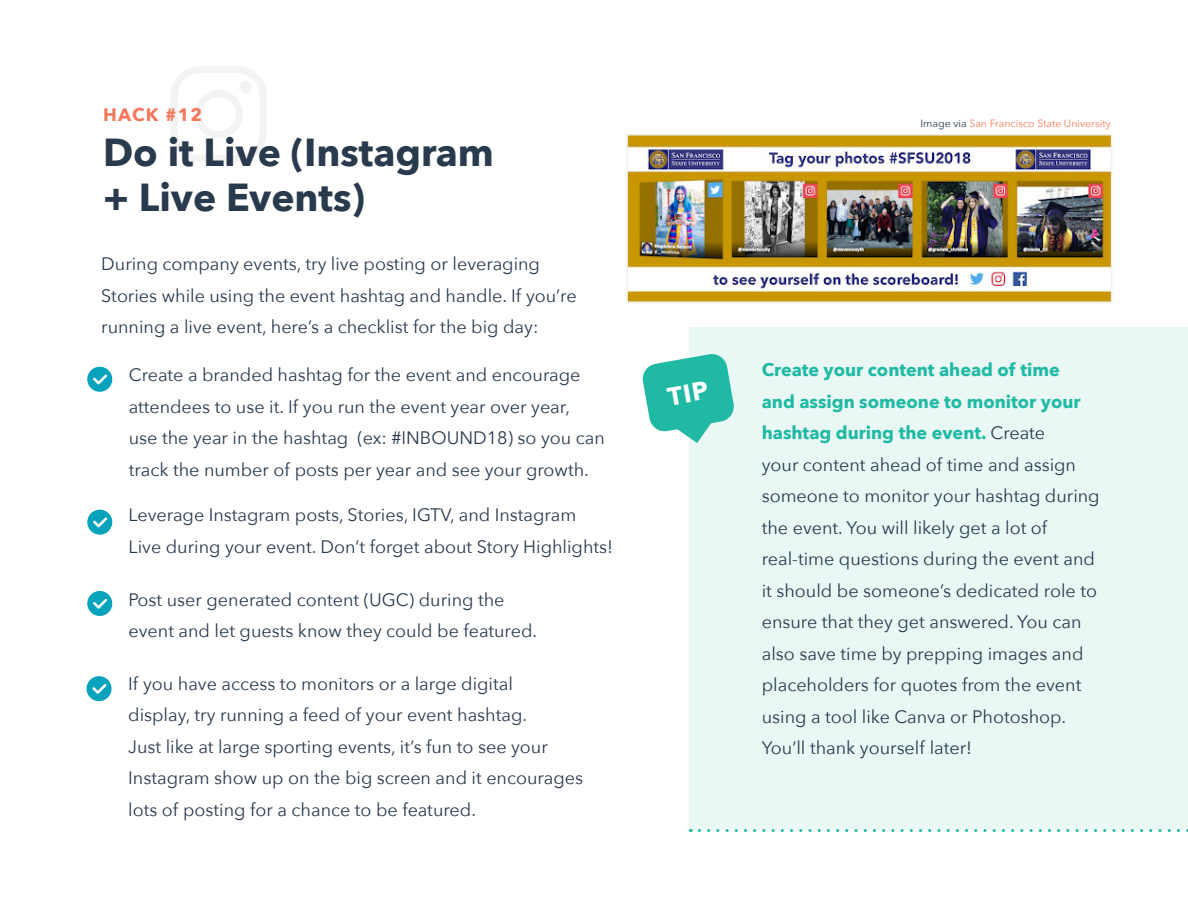
<style>
.page{position:relative;width:1188px;height:918px;background:#fff}
.page>*{position:absolute;margin:0;border:0;box-sizing:border-box;transform-origin:0 0}
.t1{font:700 39px/45px "Avenir Next";color:#293a4d}
.t2{font:18px/31.5px "Avenir Next";color:#293a4d}
.t3{font:700 18px "Avenir Next";letter-spacing:.07em;color:#f4785c}
.t4{font:10.5px "Avenir Next";color:#ff7a59}
.s1{color:#293a4d}
.s2{font-weight:700;color:#20b9a3}
</style>
<div class="page">
<img style="left:629px;top:137px;width:480px;height:163px">
<div style="left:626px;top:134px;width:486px;height:169px;border:2px solid #eff0f0"></div>
<svg style="left:171px;top:66px;width:95px;height:96px"></svg>
<div style="left:239px;top:81px;width:13px;height:12px;background:#f3f3f3;border-radius:50%"></div>
<div style="left:689px;top:327px;width:499px;height:502px;background:#e9f8f5"></div>
<svg style="left:699px;top:829px;width:489px;height:3px"></svg>
<div style="left:87px;top:367px;width:25px;height:25px;background:#07a3bc;border-radius:50%"></div>
<svg style="left:93px;top:374px;width:14px;height:10px"></svg>
<div style="left:87px;top:676px;width:25px;height:25px;background:#07a3bc;border-radius:50%"></div>
<svg style="left:92px;top:684px;width:15px;height:10px"></svg>
<div style="left:87px;top:510px;width:25px;height:25px;background:#07a3bc;border-radius:50%"></div>
<svg style="left:93px;top:517px;width:14px;height:10px"></svg>
<div style="left:87px;top:591px;width:25px;height:25px;background:#07a3bc;border-radius:50%"></div>
<svg style="left:93px;top:599px;width:14px;height:10px"></svg>
<svg style="left:642px;top:354px;width:92px;height:89px"></svg>
<p class="t3" style="left:103px;top:99px;width:101px">HACK #12</p>
<h1 class="t1" style="left:103px;top:130px;width:392px">Do it Live (Instagram + Live Events)</h1>
<p class="t2" style="left:101px;top:248px;width:477px">During company events, try live posting or leveraging<br>Stories while using the event hashtag and handle. If you’re running a live event, here’s a checklist for the big day:</p>
<p class="t2" style="left:129px;top:359px;width:478px">Create a branded hashtag for the event and encourage attendees to use it. If you run the event year over year,<br>use the year in the hashtag (ex: #INBOUND18) so you can track the number of posts per year and see your growth.</p>
<p class="t2" style="left:129px;top:498px;width:486px">Leverage Instagram posts, Stories, IGTV, and Instagram<br>Live during your event. Don’t forget about Story Highlights!</p>
<p class="t2" style="left:129px;top:583px;width:410px">Post user generated content (UGC) during the event and let guests know they could be featured.</p>
<p class="t2" style="left:128px;top:667px;width:456px">If you have access to monitors or a large digital<br>display, try running a feed of your event hashtag.<br>Just like at large sporting events, it’s fun to see your Instagram show up on the big screen and it encourages lots of posting for a chance to be featured.</p>
<p class="t4" style="left:921px;top:114px;width:192px"><span class="s1">Image via</span> San Francisco State University</p>
<p class="t2" style="left:762px;top:353px;width:339px"><span class="s2">Create your content ahead of time<br>and assign someone to monitor your hashtag during the event.</span> Create<br>your content ahead of time and assign someone to monitor your hashtag during the event. You will likely get a lot of real-time questions during the event and it should be someone’s dedicated role to ensure that they get answered. You can also save time by prepping images and placeholders for quotes from the event using a tool like Canva or Photoshop.<br>You’ll thank yourself later!</p>
</div>
